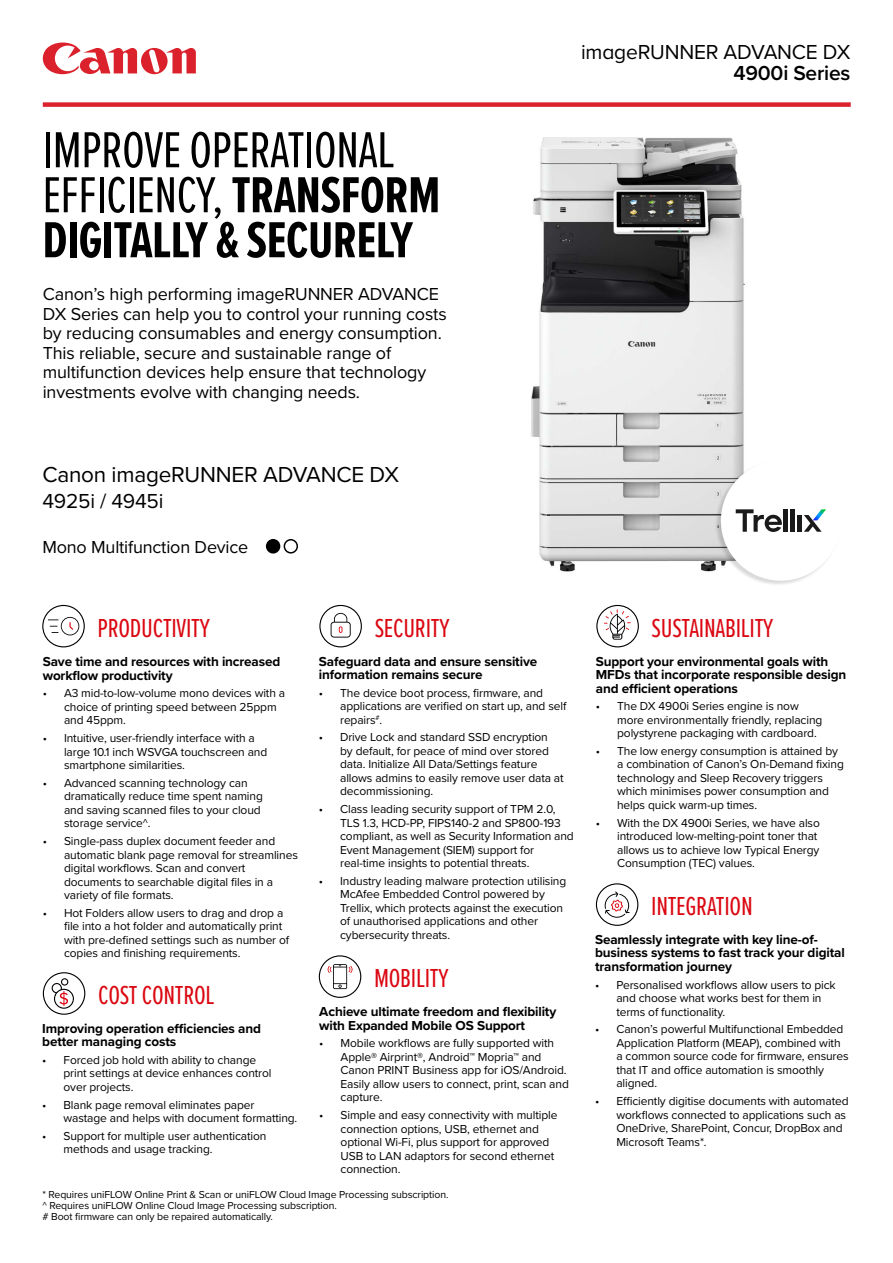
<style>
.page{position:relative;width:893px;height:1263px;background:#fff}
.page>*{position:absolute;margin:0;border:0;box-sizing:border-box;transform-origin:0 0}
.t1{font:52.5px/45px "Proxima Nova Ex Cn";letter-spacing:-.01em;color:#000}
.t2{font:27px "Proxima Nova Ex Cn";letter-spacing:-.01em;color:#db0812}
.t3{font:22.5px "Proxima Nova";letter-spacing:-.01em;color:#000}
.t4{font:21px "Proxima Nova";letter-spacing:-.01em;color:#000}
.t5{font:600 21px "Proxima Nova";letter-spacing:-.01em;color:#000}
.t6{font:18px/19.5px "Proxima Nova";letter-spacing:-.01em;color:#000}
.t7{font:700 13.5px/13.5px "Proxima Nova";letter-spacing:-.01em;color:#000}
.t8{font:12px/13.5px "Proxima Nova";letter-spacing:-.01em;color:#000}
.t9{font:10.5px/11.1px "Proxima Nova";letter-spacing:-.01em;color:#000}
.s1{font-weight:700}
</style>
<div class="page">
<img style="left:531px;top:138px;width:214px;height:434px">
<svg style="left:43px;top:43px;width:153px;height:31px"></svg>
<div style="left:43px;top:102px;width:808px;height:5px;background:#db222c"></div>
<svg style="left:331px;top:613px;width:20px;height:25px"></svg>
<svg style="left:605px;top:891px;width:25px;height:27px"></svg>
<svg style="left:48px;top:617px;width:31px;height:18px"></svg>
<svg style="left:52px;top:978px;width:22px;height:31px"></svg>
<div style="left:319px;top:955px;width:42px;height:43px;border:1px solid #000;border-radius:50%"></div>
<div style="left:319px;top:605px;width:43px;height:42px;border:1px solid #000;border-radius:50%"></div>
<svg style="left:604px;top:609px;width:27px;height:31px"></svg>
<div style="left:596px;top:605px;width:43px;height:42px;border:1px solid #000;border-radius:50%"></div>
<div style="left:596px;top:883px;width:42px;height:43px;border:1px solid #000;border-radius:50%"></div>
<div style="left:43px;top:972px;width:42px;height:43px;border:1px solid #000;border-radius:50%"></div>
<div style="left:42px;top:605px;width:43px;height:42px;border:1px solid #000;border-radius:50%"></div>
<svg style="left:327px;top:964px;width:25px;height:25px"></svg>
<div style="left:715px;top:461px;width:126px;height:126px;background:#000;opacity:.15"></div>
<div style="left:721px;top:461px;width:120px;height:120px;background:#fff;border-radius:50%"></div>
<svg style="left:736px;top:509px;width:46px;height:23px"></svg>
<hr style="left:784px;top:509px;width:4px;height:23px;background:#1a1a1a">
<hr style="left:791px;top:509px;width:4px;height:23px;background:#1a1a1a">
<hr style="left:798px;top:515px;width:4px;height:17px;background:#1a1a1a">
<svg style="left:804px;top:509px;width:22px;height:23px"></svg>
<div style="left:266px;top:539px;width:14px;height:14px;background:#000;border-radius:50%"></div>
<div style="left:284px;top:539px;width:14px;height:14px;border:2px solid #020203;border-radius:50%"></div>
<h1 class="t1" style="left:43px;top:125px;width:399px">IMPROVE OPERATIONAL<br>EFFICIENCY, <span class="s1">TRANSFORM<br>DIGITALLY &amp; SECURELY</span></h1>
<p class="t6" style="left:43px;top:284px;width:405px">Canon’s high performing imageRUNNER ADVANCE DX Series can help you to control your running costs by reducing consumables and energy consumption.<br>This reliable, secure and sustainable range of multifunction devices help ensure that technology investments evolve with changing needs.</p>
<h3 class="t4" style="left:581px;top:36px;width:271px">imageRUNNER ADVANCE DX</h3>
<h3 class="t5" style="left:733px;top:57px;width:118px">4900i Series</h3>
<h3 class="t3" style="left:42px;top:458px;width:358px">Canon imageRUNNER ADVANCE DX</h3>
<h3 class="t4" style="left:42px;top:485px;width:123px">4925i / 4945i</h3>
<h3 class="t6" style="left:42px;top:537px;width:207px">Mono Multifunction Device</h3>
<h2 class="t2" style="left:98px;top:609px;width:114px">PRODUCTIVITY</h2>
<p class="t7" style="left:43px;top:655px;width:239px">Save time and resources with increased workflow productivity</p>
<p class="t8" style="left:64px;top:686px;width:223px;text-indent:-21px">• A3 mid-to-low-volume mono devices with a choice of printing speed between 25ppm and 45ppm.</p>
<p class="t8" style="left:64px;top:731px;width:205px;text-indent:-21px">• Intuitive, user-friendly interface with a large 10.1 inch WSVGA touchscreen and smartphone similarities.</p>
<p class="t8" style="left:64px;top:776px;width:200px;text-indent:-21px">• Advanced scanning technology can dramatically reduce time spent naming and saving scanned files to your cloud storage service^.</p>
<p class="t8" style="left:64px;top:834px;width:235px;text-indent:-21px">• Single-pass duplex document feeder and automatic blank page removal for streamlines digital workflows. Scan and convert documents to searchable digital files in a variety of file formats.</p>
<p class="t8" style="left:64px;top:906px;width:227px;text-indent:-21px">• Hot Folders allow users to drag and drop a file into a hot folder and automatically print with pre-defined settings such as number of copies and finishing requirements.</p>
<h2 class="t2" style="left:98px;top:975px;width:118px">COST CONTROL</h2>
<p class="t7" style="left:42px;top:1021px;width:220px">Improving operation efficiencies and better managing costs</p>
<p class="t8" style="left:64px;top:1053px;width:209px;text-indent:-21px">• Forced job hold with ability to change print settings at device enhances control over projects.</p>
<p class="t8" style="left:64px;top:1097px;width:235px;text-indent:-21px">• Blank page removal eliminates paper wastage and helps with document formatting.</p>
<p class="t8" style="left:64px;top:1129px;width:204px;text-indent:-21px">• Support for multiple user authentication methods and usage tracking.</p>
<h2 class="t2" style="left:375px;top:608px;width:76px">SECURITY</h2>
<p class="t7" style="left:319px;top:654px;width:220px">Safeguard data and ensure sensitive information remains secure</p>
<p class="t8" style="left:340px;top:685px;width:228px;text-indent:-21px">• The device boot process, firmware, and applications are verified on start up, and self repairs<sup>#</sup>.</p>
<p class="t8" style="left:340px;top:730px;width:225px;text-indent:-21px">• Drive Lock and standard SSD encryption<br>by default, for peace of mind over stored data. Initialize All Data/Settings feature allows admins to easily remove user data at decommissioning.</p>
<p class="t8" style="left:340px;top:802px;width:235px;text-indent:-21px">• Class leading security support of TPM 2.0, TLS 1.3, HCD-PP, FIPS140-2 and SP800-193 compliant, as well as Security Information and Event Management (SIEM) support for real-time insights to potential threats.</p>
<p class="t8" style="left:340px;top:874px;width:228px;text-indent:-21px">• Industry leading malware protection utilising McAfee Embedded Control powered by Trellix, which protects against the execution of unauthorised applications and other cybersecurity threats.</p>
<h2 class="t2" style="left:374px;top:959px;width:76px">MOBILITY</h2>
<p class="t7" style="left:319px;top:1005px;width:238px">Achieve ultimate freedom and flexibility with Expanded Mobile OS Support</p>
<p class="t8" style="left:341px;top:1036px;width:230px;text-indent:-21px">• Mobile workflows are fully supported with Apple® Airprint®, Android™ Mopria™ and Canon PRINT Business app for iOS/Android.<br>Easily allow users to connect, print, scan and capture.</p>
<p class="t8" style="left:341px;top:1108px;width:218px;text-indent:-21px">• Simple and easy connectivity with multiple connection options, USB, ethernet and optional Wi-Fi, plus support for approved USB to LAN adaptors for second ethernet connection.</p>
<p class="t9" style="left:43px;top:1188px;width:407px">* Requires uniFLOW Online Print &amp; Scan or uniFLOW Cloud Image Processing subscription. ^ Requires uniFLOW Online Cloud Image Processing subscription.<br># Boot firmware can only be repaired automatically.</p>
<h2 class="t2" style="left:652px;top:608px;width:123px">SUSTAINABILITY</h2>
<p class="t7" style="left:596px;top:654px;width:252px">Support your environmental goals with<br>MFDs that incorporate responsible design and efficient operations</p>
<p class="t8" style="left:617px;top:699px;width:207px;text-indent:-21px">• The DX 4900i Series engine is now more environmentally friendly, replacing polystyrene packaging with cardboard.</p>
<p class="t8" style="left:617px;top:744px;width:228px;text-indent:-21px">• The low energy consumption is attained by a combination of Canon’s On-Demand fixing technology and Sleep Recovery triggers which minimises power consumption and helps quick warm-up times.</p>
<p class="t8" style="left:617px;top:815px;width:204px;text-indent:-21px">• With the DX 4900i Series, we have also introduced low-melting-point toner that allows us to achieve low Typical Energy Consumption (TEC) values.</p>
<h2 class="t2" style="left:651px;top:887px;width:103px">INTEGRATION</h2>
<p class="t7" style="left:595px;top:932px;width:251px">Seamlessly integrate with key line-of&shy;business systems to fast track your digital transformation journey</p>
<p class="t8" style="left:616px;top:977px;width:221px;text-indent:-21px">• Personalised workflows allow users to pick and choose what works best for them in terms of functionality.</p>
<p class="t8" style="left:616px;top:1022px;width:234px;text-indent:-21px">• Canon’s powerful Multifunctional Embedded Application Platform (MEAP), combined with a common source code for firmware, ensures that IT and office automation is smoothly aligned.</p>
<p class="t8" style="left:616px;top:1094px;width:234px;text-indent:-21px">• Efficiently digitise documents with automated workflows connected to applications such as OneDrive, SharePoint, Concur, DropBox and Microsoft Teams*.</p>
</div>
